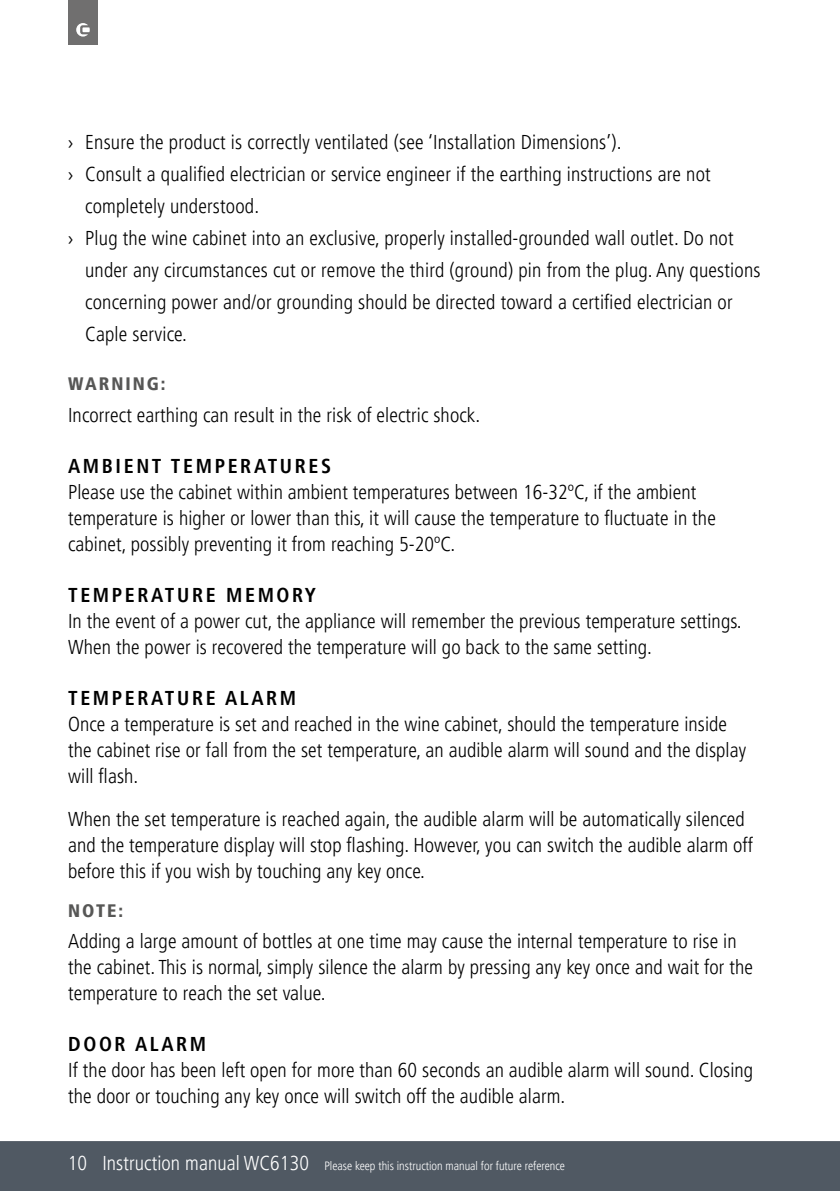
<style>
.page{position:relative;width:840px;height:1191px;background:#fff}
.page>*{position:absolute;margin:0;border:0;box-sizing:border-box;transform-origin:0 0}
.t1{font:300 condensed 20px/26px "Frutiger LT Pro";letter-spacing:.005em;color:#000}
.t2{font:700 condensed 20px "Frutiger LT Pro";letter-spacing:.13em;color:#000}
.t3{font:900 condensed 18px "Frutiger LT Pro";letter-spacing:.11em;color:#575756}
.t4{font:300 condensed 12px "Frutiger LT Pro";color:#fff}
.s1{font-family:"Myriad Pro";font-weight:400;font-stretch:normal}
.s2{font-size:20px}
</style>
<div class="page">
<div style="left:0;top:1141px;width:839px;height:50px;background:#505963"></div>
<div style="left:68px;top:0;width:30px;height:45px;background:#706f6f"></div>
<svg style="left:76px;top:23px;width:14px;height:14px"></svg>
<p class="t1" style="left:68px;top:131px;width:554px"><span class="s1">›</span> Ensure the product is correctly ventilated (see ‘Installation Dimensions’).</p>
<p class="t1" style="left:68px;top:161px;width:644px"><span class="s1">›</span> Consult a qualified electrician or service engineer if the earthing instructions are not</p>
<p class="t1" style="left:85px;top:195px;width:175px">completely understood.</p>
<p class="t1" style="left:68px;top:227px;width:666px"><span class="s1">›</span> Plug the wine cabinet into an exclusive, properly installed-grounded wall outlet. Do not</p>
<p class="t1" style="left:85px;top:259px;width:676px">under any circumstances cut or remove the third (ground) pin from the plug. Any questions</p>
<p class="t1" style="left:85px;top:289px;width:648px">concerning power and/or grounding should be directed toward a certified electrician or</p>
<p class="t1" style="left:85px;top:323px;width:103px">Caple service.</p>
<p class="t3" style="left:68px;top:373px;width:99px">WARNING:</p>
<p class="t1" style="left:68px;top:403px;width:413px">Incorrect earthing can result in the risk of electric shock.</p>
<p class="t2" style="left:68px;top:457px;width:264px">AMBIENT TEMPERATURES</p>
<p class="t1" style="left:68px;top:480px;width:649px">Please use the cabinet within ambient temperatures between 16-32ºC, if the ambient temperature is higher or lower than this, it will cause the temperature to fluctuate in the cabinet, possibly preventing it from reaching 5-20ºC.</p>
<p class="t2" style="left:68px;top:586px;width:249px">TEMPERATURE MEMORY</p>
<p class="t1" style="left:68px;top:609px;width:674px">In the event of a power cut, the appliance will remember the previous temperature settings.<br>When the power is recovered the temperature will go back to the same setting.</p>
<p class="t2" style="left:68px;top:689px;width:229px">TEMPERATURE ALARM</p>
<p class="t1" style="left:68px;top:712px;width:679px">Once a temperature is set and reached in the wine cabinet, should the temperature inside the cabinet rise or fall from the set temperature, an audible alarm will sound and the display will flash.</p>
<p class="t1" style="left:68px;top:807px;width:686px">When the set temperature is reached again, the audible alarm will be automatically silenced and the temperature display will stop flashing. However, you can switch the audible alarm off before this if you wish by touching any key once.</p>
<p class="t3" style="left:68px;top:900px;width:56px">NOTE:</p>
<p class="t1" style="left:68px;top:930px;width:686px">Adding a large amount of bottles at one time may cause the internal temperature to rise in the cabinet. This is normal, simply silence the alarm by pressing any key once and wait for the temperature to reach the set value.</p>
<p class="t2" style="left:68px;top:1035px;width:139px">DOOR ALARM</p>
<p class="t1" style="left:68px;top:1058px;width:686px">If the door has been left open for more than 60 seconds an audible alarm will sound. Closing the door or touching any key once will switch off the audible alarm.</p>
<p class="t4" style="left:68px;top:1161px;width:498px"><span class="s2">10 Instruction manual WC6130</span> Please keep this instruction manual for future reference</p>
</div>
